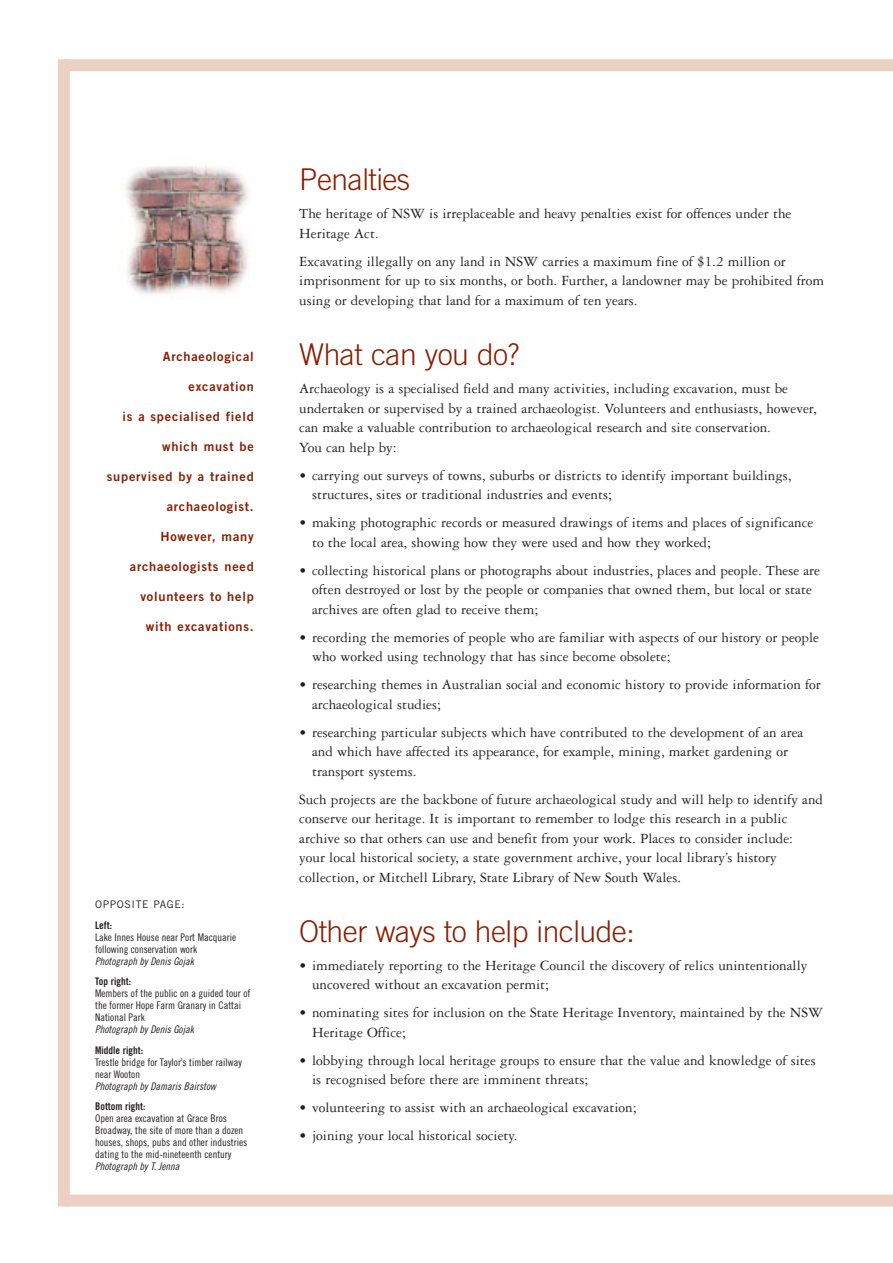
<style>
.page{position:relative;width:893px;height:1263px;background:#fff}
.page>*{position:absolute;margin:0;border:0;box-sizing:border-box;transform-origin:0 0}
.t1{font:300 30px "Trade Gothic";letter-spacing:-.015em;color:#8a1e00}
.t2{font:15px/19.5px "Garamond Three";color:#231f1f}
.t3{font:12.75px "Trade Gothic Bold Two";letter-spacing:.06em;color:#8a1e00}
.t4{font:10.5px/12px "Trade Gothic Cond Eighteen";color:#231f1f}
.t5{font:10.5px "Trade Gothic Cond Eighteen Obl";color:#231f1f}
.t6{font:10.5px "Trade Gothic Bold Cond Twenty";color:#231f1f}
.t7{font:10.5px "Trade Gothic";letter-spacing:.06em;color:#231f1f}
</style>
<div class="page">
<img style="left:125px;top:166px;width:124px;height:129px">
<div style="left:64px;top:1195px;width:828px;height:12px;background:#ecd1c3"></div>
<div style="left:64px;top:59px;width:828px;height:12px;background:#ecd1c3"></div>
<div style="left:58px;top:59px;width:12px;height:1147px;background:#ecd1c3"></div>
<p class="t3" style="left:163px;top:352px;width:92px">Archaeological</p>
<p class="t3" style="left:189px;top:382px;width:67px">excavation</p>
<p class="t3" style="left:122px;top:412px;width:133px">is a specialised field</p>
<p class="t3" style="left:162px;top:442px;width:93px">which must be</p>
<p class="t3" style="left:107px;top:472px;width:148px">supervised by a trained</p>
<p class="t3" style="left:167px;top:502px;width:88px">archaeologist.</p>
<p class="t3" style="left:160px;top:532px;width:95px">However, many</p>
<p class="t3" style="left:130px;top:562px;width:125px">archaeologists need</p>
<p class="t3" style="left:140px;top:592px;width:115px">volunteers to help</p>
<p class="t3" style="left:146px;top:622px;width:109px">with excavations.</p>
<p class="t7" style="left:95px;top:901px;width:91px">OPPOSITE PAGE:</p>
<p class="t6" style="left:95px;top:921px;width:18px">Left:</p>
<p class="t4" style="left:95px;top:932px;width:143px">Lake Innes House near Port Macquarie following conservation work</p>
<p class="t5" style="left:95px;top:957px;width:100px">Photograph by Denis Gojak</p>
<p class="t6" style="left:95px;top:978px;width:37px">Top right:</p>
<p class="t4" style="left:95px;top:988px;width:157px">Members of the public on a guided tour of the former Hope Farm Granary in Cattai<br>National Park</p>
<p class="t5" style="left:95px;top:1026px;width:100px">Photograph by Denis Gojak</p>
<p class="t6" style="left:95px;top:1046px;width:50px">Middle right:</p>
<p class="t4" style="left:95px;top:1057px;width:148px">Trestle bridge for Taylor’s timber railway near Wooton</p>
<p class="t5" style="left:95px;top:1082px;width:122px">Photograph by Damaris Bairstow</p>
<p class="t6" style="left:95px;top:1103px;width:52px">Bottom right:</p>
<p class="t4" style="left:95px;top:1113px;width:154px">Open area excavation at Grace Bros Broadway, the site of more than a dozen houses, shops, pubs and other industries dating to the mid-nineteenth century</p>
<p class="t5" style="left:95px;top:1163px;width:86px">Photograph by T. Jenna</p>
<h1 class="t1" style="left:299px;top:169px;width:112px">Penalties</h1>
<p class="t2" style="left:299px;top:205px;width:493px">The heritage of NSW is irreplaceable and heavy penalties exist for offences under the<br>Heritage Act.</p>
<p class="t2" style="left:299px;top:253px;width:526px">Excavating illegally on any land in NSW carries a maximum fine of $1.2 million or imprisonment for up to six months, or both. Further, a landowner may be prohibited from using or developing that land for a maximum of ten years.</p>
<h1 class="t1" style="left:299px;top:343px;width:222px">What can you do?</h1>
<p class="t2" style="left:299px;top:380px;width:519px">Archaeology is a specialised field and many activities, including excavation, must be undertaken or supervised by a trained archaeologist. Volunteers and enthusiasts, however, can make a valuable contribution to archaeological research and site conservation.<br>You can help by:</p>
<p class="t2" style="left:312px;top:467px;width:481px;text-indent:-13px">• carrying out surveys of towns, suburbs or districts to identify important buildings, structures, sites or traditional industries and events;</p>
<p class="t2" style="left:312px;top:514px;width:503px;text-indent:-13px">• making photographic records or measured drawings of items and places of significance to the local area, showing how they were used and how they worked;</p>
<p class="t2" style="left:312px;top:562px;width:509px;text-indent:-13px">• collecting historical plans or photographs about industries, places and people. These are often destroyed or lost by the people or companies that owned them, but local or state archives are often glad to receive them;</p>
<p class="t2" style="left:312px;top:629px;width:508px;text-indent:-13px">• recording the memories of people who are familiar with aspects of our history or people who worked using technology that has since become obsolete;</p>
<p class="t2" style="left:312px;top:676px;width:510px;text-indent:-13px">• researching themes in Australian social and economic history to provide information for archaeological studies;</p>
<p class="t2" style="left:312px;top:724px;width:493px;text-indent:-13px">• researching particular subjects which have contributed to the development of an area and which have affected its appearance, for example, mining, market gardening or transport systems.</p>
<p class="t2" style="left:299px;top:791px;width:525px">Such projects are the backbone of future archaeological study and will help to identify and conserve our heritage. It is important to remember to lodge this research in a public archive so that others can use and benefit from your work. Places to consider include:<br>your local historical society, a state government archive, your local library’s history collection, or Mitchell Library, State Library of New South Wales.</p>
<h1 class="t1" style="left:299px;top:920px;width:337px">Other ways to help include:</h1>
<p class="t2" style="left:312px;top:957px;width:497px;text-indent:-13px">• immediately reporting to the Heritage Council the discovery of relics unintentionally uncovered without an excavation permit;</p>
<p class="t2" style="left:312px;top:1004px;width:512px;text-indent:-13px">• nominating sites for inclusion on the State Heritage Inventory, maintained by the NSW<br>Heritage Office;</p>
<p class="t2" style="left:312px;top:1052px;width:505px;text-indent:-13px">• lobbying through local heritage groups to ensure that the value and knowledge of sites is recognised before there are imminent threats;</p>
<p class="t2" style="left:299px;top:1099px;width:338px">• volunteering to assist with an archaeological excavation;</p>
<p class="t2" style="left:299px;top:1127px;width:220px">• joining your local historical society.</p>
</div>
